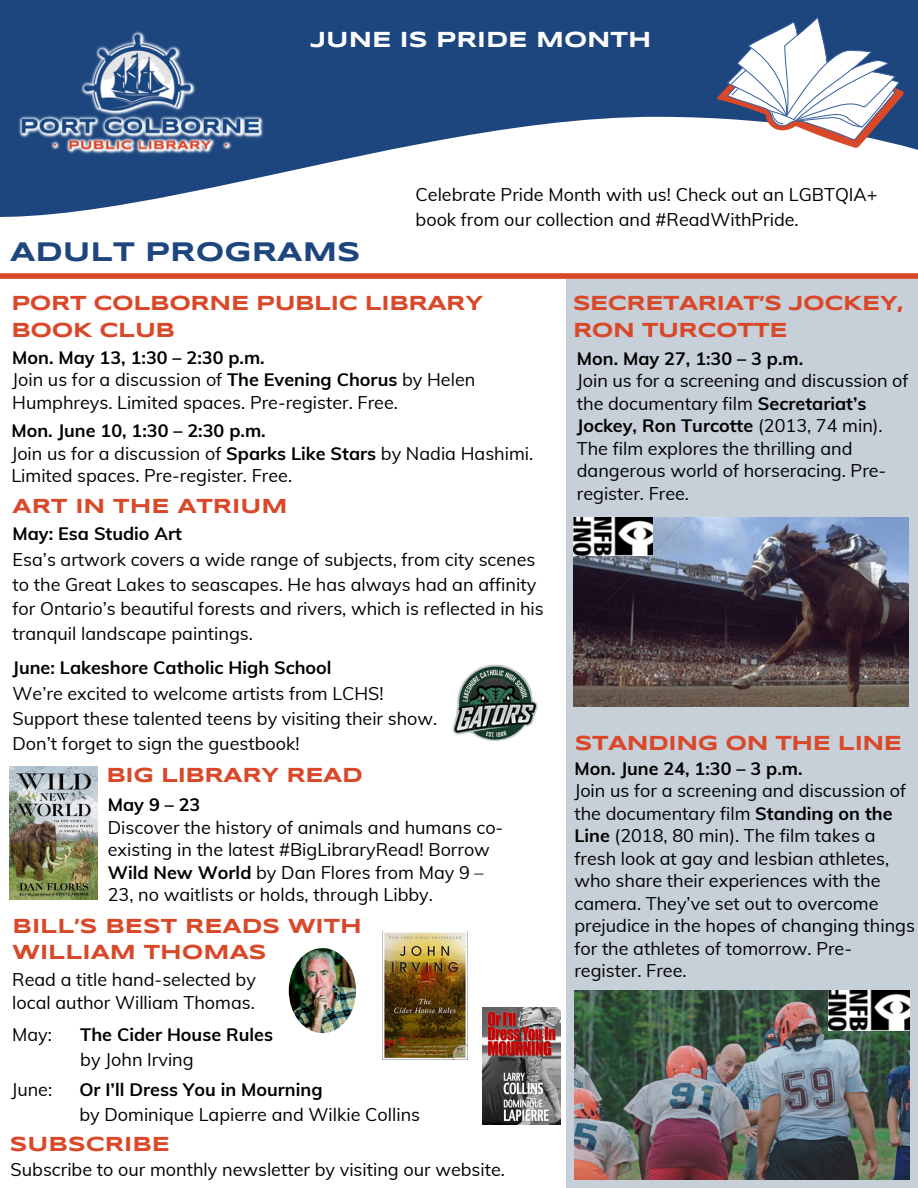
<style>
.page{position:relative;width:918px;height:1188px;background:#fff}
.page>*{position:absolute;margin:0;border:0;box-sizing:border-box;transform-origin:0 0}
.t1{font:700 27.75px "Syncopate";color:#1d467f}
.t2{font:700 22.5px "Syncopate";color:#fff}
.t3{font:700 21px/27px "Syncopate";letter-spacing:-.02em;color:#d94829}
.t4{font:700 21px/25.8px "Syncopate";color:#d94829}
.t5{font:18px/22.5px "Muli";color:#000}
.t6{font:700 18px "Muli";color:#000}
.s1{font-weight:700}
</style>
<div class="page">
<div style="left:566px;top:0;width:352px;height:1188px;background:#c7d0d8"></div>
<svg style="left:0;top:187px;width:918px;height:86px"></svg>
<svg style="left:0;top:0;width:918px;height:187px;background:#5977a1"></svg>
<svg style="left:717px;top:17px;width:187px;height:131px;background:#a7aec2"></svg>
<img style="left:17px;top:29px;width:248px;height:126px">
<div style="left:0;top:273px;width:918px;height:6px;background:#d94829"></div>
<img style="left:574px;top:991px;width:336px;height:189px">
<img style="left:829px;top:991px;width:81px;height:39px">
<img style="left:573px;top:517px;width:335px;height:189px">
<img style="left:574px;top:517px;width:79px;height:38px">
<img style="left:382px;top:931px;width:86px;height:128px">
<img style="left:483px;top:1007px;width:77px;height:117px">
<img style="left:289px;top:948px;width:67px;height:85px;border-radius:50%">
<img style="left:10px;top:767px;width:88px;height:133px">
<img style="left:452px;top:664px;width:86px;height:77px">
<p class="t2" style="left:311px;top:30px;width:342px">JUNE IS PRIDE MONTH</p>
<p class="t1" style="left:10px;top:240px;width:352px">ADULT PROGRAMS</p>
<h2 class="t5" style="left:416px;top:182px;width:464px;line-height:24.8px">Celebrate Pride Month with us! Check out an LGBTQIA+ book from our collection and #ReadWithPride.</h2>
<p class="t3" style="left:11px;top:291px;width:474px">PORT COLBORNE PUBLIC LIBRARY<br>BOOK CLUB</p>
<p class="t6" style="left:12px;top:346px;width:254px">Mon. May 13, 1:30 – 2:30 p.m.</p>
<p class="t5" style="left:12px;top:368px;width:465px">Join us for a discussion of <span class="s1">The Evening Chorus</span> by Helen<br>Humphreys. Limited spaces. Pre-register. Free.</p>
<p class="t6" style="left:11px;top:419px;width:256px">Mon. June 10, 1:30 – 2:30 p.m.</p>
<p class="t5" style="left:11px;top:442px;width:523px">Join us for a discussion of <span class="s1">Sparks Like Stars</span> by Nadia Hashimi.<br>Limited spaces. Pre-register. Free.</p>
<h3 class="t4" style="left:13px;top:495px;width:277px">ART IN THE ATRIUM</h3>
<p class="t5" style="left:13px;top:547px;width:533px;line-height:24.8px">Esa’s artwork covers a wide range of subjects, from city scenes to the Great Lakes to seascapes. He has always had an affinity for Ontario’s beautiful forests and rivers, which is reflected in his tranquil landscape paintings.</p>
<h3 class="t6" style="left:13px;top:656px;width:321px">June: Lakeshore Catholic High School</h3>
<p class="t5" style="left:13px;top:681px;width:426px;line-height:24.8px">We’re excited to welcome artists from LCHS!<br>Support these talented teens by visiting their show.<br>Don’t forget to sign the guestbook!</p>
<h2 class="t6" style="left:13px;top:522px;width:171px">May: Esa Studio Art</h2>
<p class="t3" style="left:106px;top:763px;width:258px">BIG LIBRARY READ</p>
<p class="t6" style="left:108px;top:793px;width:94px">May 9 – 23</p>
<p class="t5" style="left:108px;top:816px;width:397px">Discover the history of animals and humans co&shy;existing in the latest #BigLibraryRead! Borrow <span class="s1">Wild New World</span> by Dan Flores from May 9 – 23, no waitlists or holds, through Libby.</p>
<h2 class="t4" style="left:13px;top:915px;width:351px">BILL’S BEST READS WITH<br>WILLIAM THOMAS</h2>
<p class="t5" style="left:12px;top:968px;width:245px">Read a title hand-selected by local author William Thomas.</p>
<p class="t5" style="left:12px;top:1023px;width:41px">May:</p>
<h2 class="t6" style="left:80px;top:1023px;width:194px">The Cider House Rules</h2>
<p class="t5" style="left:80px;top:1048px;width:115px">by John Irving</p>
<p class="t5" style="left:11px;top:1078px;width:42px">June:</p>
<p class="t6" style="left:79px;top:1078px;width:245px">Or I’ll Dress You in Mourning</p>
<p class="t5" style="left:79px;top:1103px;width:342px">by Dominique Lapierre and Wilkie Collins</p>
<p class="t4" style="left:10px;top:1132px;width:162px">SUBSCRIBE</p>
<p class="t5" style="left:11px;top:1157px;width:496px">Subscribe to our monthly newsletter by visiting our website.</p>
<p class="t3" style="left:573px;top:291px;width:331px">SECRETARIAT’S JOCKEY,<br>RON TURCOTTE</p>
<h2 class="t6" style="left:577px;top:347px;width:228px">Mon. May 27, 1:30 – 3 p.m.</h2>
<p class="t5" style="left:577px;top:369px;width:333px">Join us for a screening and discussion of the documentary film <span class="s1">Secretariat’s Jockey, Ron Turcotte</span> (2013, 74 min).<br>The film explores the thrilling and dangerous world of horseracing. Pre&shy;register. Free.</p>
<p class="t3" style="left:575px;top:731px;width:329px">STANDING ON THE LINE</p>
<p class="t6" style="left:574px;top:757px;width:230px">Mon. June 24, 1:30 – 3 p.m.</p>
<p class="t5" style="left:574px;top:779px;width:342px">Join us for a screening and discussion of the documentary film <span class="s1">Standing on the Line</span> (2018, 80 min). The film takes a fresh look at gay and lesbian athletes, who share their experiences with the camera. They’ve set out to overcome prejudice in the hopes of changing things for the athletes of tomorrow. Pre&shy;register. Free.</p>
</div>
